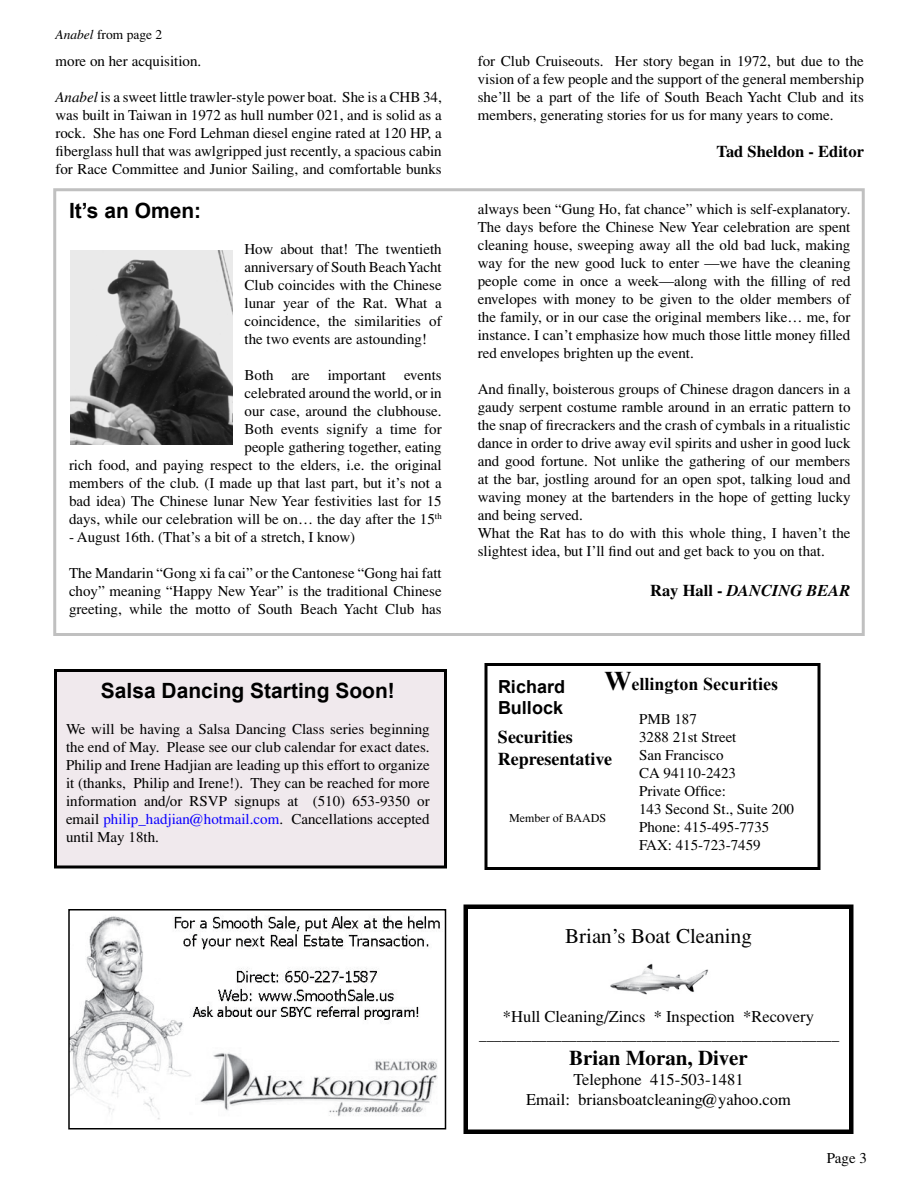
<style>
.page{position:relative;width:918px;height:1188px;background:#fff}
.page>*{position:absolute;margin:0;border:0;box-sizing:border-box;transform-origin:0 0}
.t1{font:700 21px "Arial";color:#000}
.t2{font:21px "Times";color:#000}
.t3{font:700 21px "Times";color:#000}
.t4{font:700 18px/21.6px "Times";color:#000}
.t5{font:700 18px "Times New Roman";color:#000}
.t6{font:700 18px/21.6px "Arial";color:#000}
.t7{font:16.5px/19.8px "Times";color:#000;text-align:center}
.t8{font:italic 700 16.5px "Times";color:#000}
.t9{font:700 16.5px "Times";color:#000}
.t10{font:15px/18px "Times";color:#000;text-align:justify}
.t11{font:700 15px "Times";color:#000}
.t12{font:13.5px "Times";color:#000}
.t13{font:12px "Times";color:#000}
.s1{font-style:italic}
.s2{color:#0c00ff}
.s3{font-style:normal}
.s4{font-size:27px}
</style>
<div class="page">
<div style="left:53px;top:188px;width:812px;height:448px;background:#fff;border:3px solid #c0c0c0"></div>
<div style="left:464px;top:905px;width:390px;height:229px;border:4px solid #000"></div>
<img style="left:610px;top:963px;width:99px;height:32px">
<img style="left:71px;top:915px;width:369px;height:205px">
<div style="left:68px;top:909px;width:378px;height:221px;border:2px solid #000"></div>
<img style="left:70px;top:250px;width:162px;height:195px">
<div style="left:56px;top:670px;width:390px;height:197px;background:#f0e9ed"></div>
<div style="left:54px;top:669px;width:393px;height:199px;border:3px solid #000"></div>
<div style="left:484px;top:663px;width:336px;height:207px;border:3px solid #000"></div>
<p class="t12" style="left:56px;top:27px;width:108px"><span class="s1">Anabel</span> from page 2</p>
<p class="t10" style="left:56px;top:52px;width:147px">more on her acquisition.</p>
<p class="t10" style="left:56px;top:88px;width:388px"><span class="s1">Anabel</span> is a sweet little trawler-style power boat. She is a CHB 34, was built in Taiwan in 1972 as hull number 021, and is solid as a rock. She has one Ford Lehman diesel engine rated at 120 HP, a fiberglass hull that was awlgripped just recently, a spacious cabin for Race Committee and Junior Sailing, and comfortable bunks</p>
<h1 class="t1" style="left:69px;top:199px;width:134px">It’s an Omen:</h1>
<p class="t10" style="left:244px;top:240px;width:199px">How about that! The twentieth anniversary of South Beach Yacht Club coincides with the Chinese lunar year of the Rat. What a coincidence, the similarities of the two events are astounding!</p>
<p class="t10" style="left:69px;top:366px;width:374px;text-align:right">Both are important events<br>celebrated around the world, or in<br>our case, around the clubhouse.<br>Both events signify a time for<br>people gathering together, eating<br>rich food, and paying respect to the elders, i.e. the original members of the club. (I made up that last part, but it’s not a bad idea) The Chinese lunar New Year festivities last for 15 days, while our celebration will be on… the day after the 15<sup>th</sup></p>
<p class="t10" style="left:69px;top:528px;width:288px">- August 16th. (That’s a bit of a stretch, I know)</p>
<p class="t10" style="left:69px;top:564px;width:374px">The Mandarin “Gong xi fa cai” or the Cantonese “Gong hai fatt choy” meaning “Happy New Year” is the traditional Chinese greeting, while the motto of South Beach Yacht Club has</p>
<h1 class="t1" style="left:101px;top:679px;width:296px">Salsa Dancing Starting Soon!</h1>
<p class="t10" style="left:66px;top:720px;width:365px">We will be having a Salsa Dancing Class series beginning the end of May. Please see our club calendar for exact dates.<br>Philip and Irene Hadjian are leading up this effort to organize it (thanks, Philip and Irene!). They can be reached for more information and/or RSVP signups at (510) 653-9350 or email <span class="s2">philip_hadjian@hotmail.com</span>. Cancellations accepted until May 18th.</p>
<p class="t10" style="left:478px;top:52px;width:388px">for Club Cruiseouts. Her story began in 1972, but due to the vision of a few people and the support of the general membership she’ll be a part of the life of South Beach Yacht Club and its members, generating stories for us for many years to come.</p>
<p class="t9" style="left:717px;top:142px;width:149px">Tad Sheldon - Editor</p>
<p class="t10" style="left:478px;top:200px;width:374px">always been “Gung Ho, fat chance” which is self-explanatory.<br>The days before the Chinese New Year celebration are spent cleaning house, sweeping away all the old bad luck, making way for the new good luck to enter —we have the cleaning people come in once a week—along with the filling of red envelopes with money to be given to the older members of the family, or in our case the original members like… me, for instance. I can’t emphasize how much those little money filled red envelopes brighten up the event.</p>
<p class="t10" style="left:478px;top:380px;width:374px;text-align:left">And finally, boisterous groups of Chinese dragon dancers in a gaudy serpent costume ramble around in an erratic pattern to the snap of firecrackers and the crash of cymbals in a ritualistic dance in order to drive away evil spirits and usher in good luck and good fortune. Not unlike the gathering of our members at the bar, jostling around for an open spot, talking loud and waving money at the bartenders in the hope of getting lucky and being served.<br>What the Rat has to do with this whole thing, I haven’t the slightest idea, but I’ll find out and get back to you on that.</p>
<p class="t8" style="left:650px;top:581px;width:202px"><span class="s3">Ray Hall -</span> DANCING BEAR</p>
<p class="t5" style="left:604px;top:674px;width:175px"><span class="s4">W</span>ellington Securities</p>
<p class="t4" style="left:498px;top:726px;width:116px">Securities<br>Representative</p>
<p class="t6" style="left:498px;top:675px;width:69px">Richard<br>Bullock</p>
<p class="t10" style="left:639px;top:710px;width:157px;text-align:left">PMB 187<br>3288 21st Street<br>San Francisco<br>CA 94110-2423<br>Private Office:<br>143 Second St., Suite 200<br>Phone: 415-495-7735<br>FAX: 415-723-7459</p>
<p class="t13" style="left:509px;top:812px;width:98px">Member of BAADS</p>
<h1 class="t2" style="left:565px;top:924px;width:188px">Brian’s Boat Cleaning</h1>
<p class="t7" style="left:503px;top:1006px;width:313px">*Hull Cleaning/Zincs * Inspection *Recovery</p>
<p class="t11" style="left:479px;top:1026px;width:361px">________________________________________________</p>
<h1 class="t3" style="left:569px;top:1046px;width:180px">Brian Moran, Diver</h1>
<p class="t7" style="left:526px;top:1069px;width:266px">Telephone 415-503-1481<br>Email: briansboatcleaning@yahoo.com</p>
<p class="t10" style="left:827px;top:1149px;width:42px">Page 3</p>
</div>
